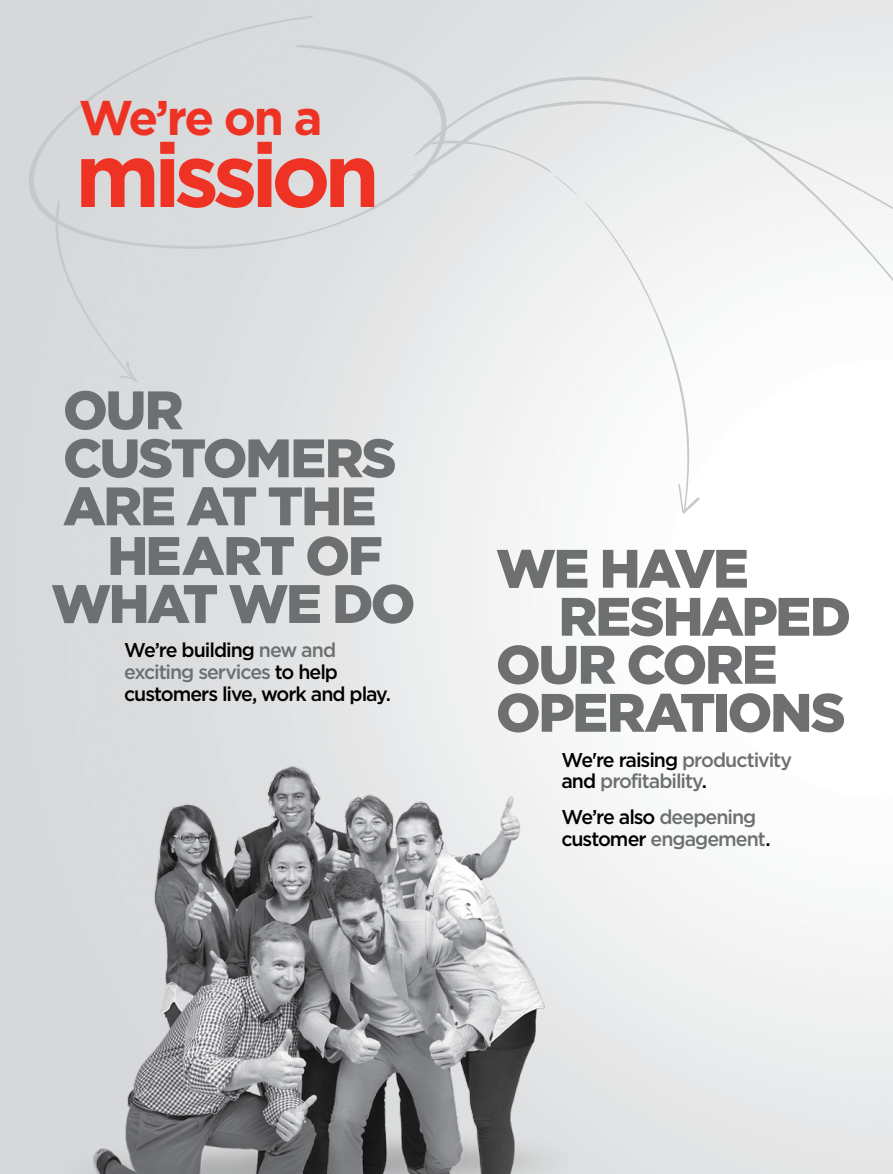
<style>
.page{position:relative;width:893px;height:1174px;background:#fff}
.page>*{position:absolute;margin:0;border:0;box-sizing:border-box;transform-origin:0 0}
.t1{font:700 89.25px "Gotham";color:#ee3224}
.t2{font:900 54px "Gotham";letter-spacing:-.045em;color:#6d6f71}
.t3{font:700 48.75px "Gotham";color:#ee3224}
.t4{font:500 19.95px/21.8px "Gotham";letter-spacing:-.05em;color:#6d6f71}
.t5{font:500 19.95px/21.8px "Gotham";letter-spacing:-.055em;color:#000}
.s1{color:#6d6f71}
.s2{color:#000}
</style>
<div class="page">
<div style="left:25px;top:15px;width:360px;height:239px;background:#dadbdc"></div>
<div style="left:385px;top:0;width:26px;height:505px;background:#e2e3e4"></div>
<div style="left:403px;top:86px;width:8px;height:426px;background:#e6e6e7"></div>
<div style="left:47px;top:200px;width:91px;height:182px;background:#d8d9da"></div>
<svg style="left:411px;top:0;width:482px;height:904px;fill:#f5f5f5"></svg>
<img style="left:64px;top:751px;width:503px;height:423px">
<h3 class="t3" style="left:79px;top:85px;width:245px">We’re on a</h3>
<h1 class="t1" style="left:75px;top:116px;width:306px">mission</h1>
<h2 class="t2" style="left:63px;top:373px;width:122px">OUR</h2>
<h2 class="t2" style="left:63px;top:421px;width:335px">CUSTOMERS</h2>
<h2 class="t2" style="left:63px;top:469px;width:315px">ARE AT THE</h2>
<h2 class="t2" style="left:107px;top:518px;width:277px">HEART OF</h2>
<h2 class="t2" style="left:51px;top:566px;width:366px">WHAT WE DO</h2>
<p class="t5" style="left:124px;top:639px;width:269px">We’re building <span class="s1">new and exciting services</span> to help customers live, work and play.</p>
<h2 class="t2" style="left:496px;top:531px;width:255px">WE HAVE</h2>
<h2 class="t2" style="left:558px;top:579px;width:294px">RESHAPED</h2>
<h2 class="t2" style="left:496px;top:627px;width:283px">OUR CORE</h2>
<h2 class="t2" style="left:496px;top:675px;width:351px">OPERATIONS</h2>
<p class="t4" style="left:561px;top:748px;width:232px"><span class="s2">We're raising</span> productivity <span class="s2">and</span> profitability<span class="s2">.</span></p>
<p class="t4" style="left:561px;top:806px;width:211px"><span class="s2">We’re also</span> deepening <span class="s2">customer</span> engagement<span class="s2">.</span></p>
</div>
